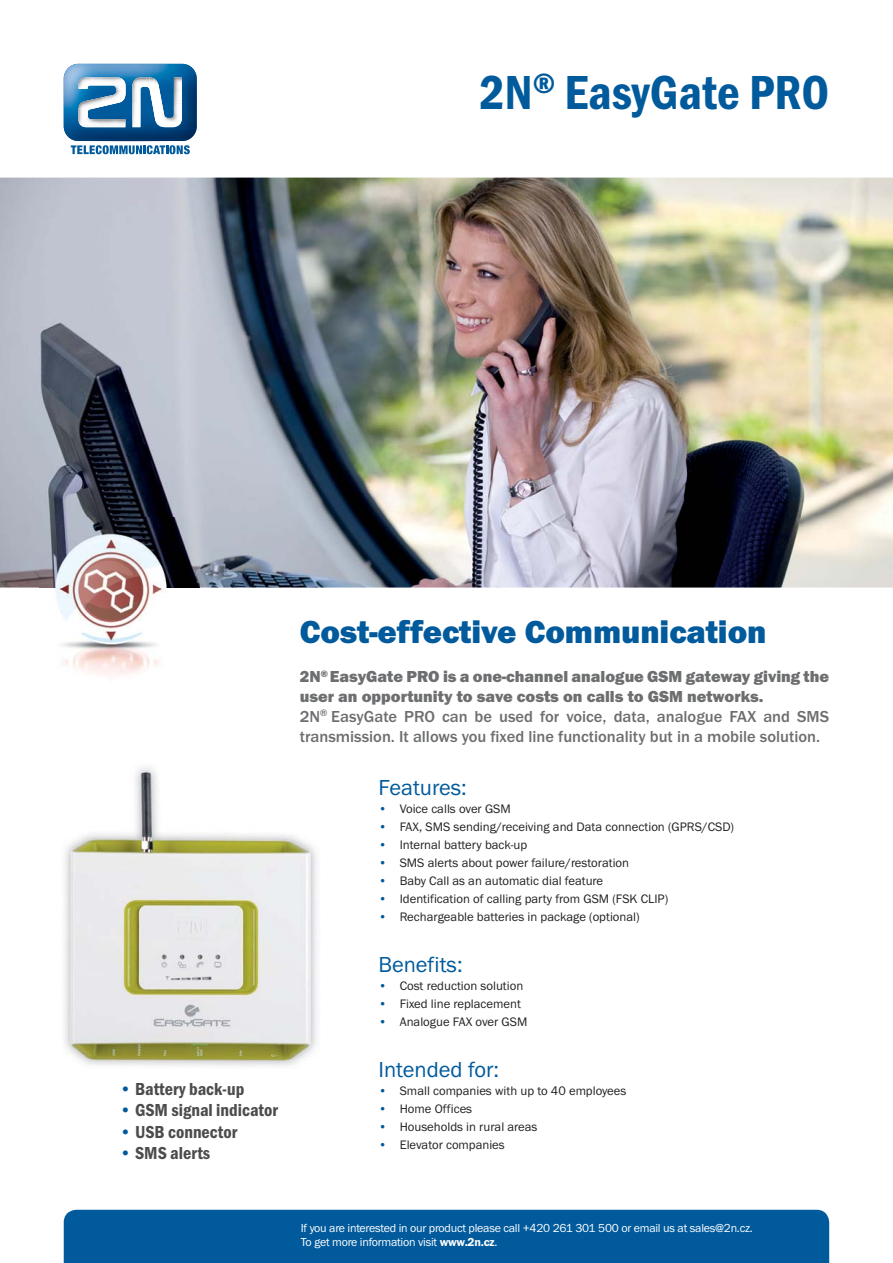
<style>
.page{position:relative;width:893px;height:1263px;background:#fff}
.page>*{position:absolute;margin:0;border:0;box-sizing:border-box;transform-origin:0 0}
.t1{font:600 condensed 49.5px "Franklin Got Itc TEE";color:#005a9c}
.t2{font:33px "Franklin Got Itc TEE Heav";letter-spacing:-.005em;color:#005a9c}
.t3{font:22.5px "Franklin Got Itc TEE";color:#005a9c}
.t4{font:600 condensed 18px "Franklin Got Itc TEE";color:#4c4c4e}
.t5{font:500 16.5px/19.8px "Franklin Got Itc TEE";color:#6d6e70}
.t6{font:16.5px/19.8px "Franklin Got Itc TEE Heav";color:#6d6e70}
.t7{font:12.75px "Franklin Got Itc TEE";color:#231f20}
.t8{font:12px/14.4px "Franklin Got Itc TEE";letter-spacing:-.02em;color:#fff}
.s1{color:#005a9c}
.s2{font-weight:600}
</style>
<div class="page">
<img style="left:0;top:178px;width:893px;height:410px">
<div style="left:64px;top:1210px;width:765px;height:53px;background:#005a9c"></div>
<svg style="left:71px;top:145px;width:119px;height:9px"></svg>
<img style="left:73px;top:140px;width:115px;height:1px">
<img style="left:64px;top:74px;width:133px;height:66px">
<img style="left:64px;top:64px;width:132px;height:64px">
<svg style="left:78px;top:77px;width:48px;height:50px"></svg>
<svg style="left:132px;top:77px;width:50px;height:50px"></svg>
<img style="left:39px;top:518px;width:161px;height:156px">
<img style="left:65px;top:769px;width:253px;height:297px">
<h1 class="t1" style="left:480px;top:74px;width:351px">2N<sup>®</sup> EasyGate PRO</h1>
<h3 class="t4" style="left:120px;top:1082px;width:126px"><span class="s1">•</span> Battery back-up</h3>
<h3 class="t4" style="left:120px;top:1103px;width:160px"><span class="s1">•</span> GSM signal indicator</h3>
<h3 class="t4" style="left:120px;top:1125px;width:119px"><span class="s1">•</span> USB connector</h3>
<h3 class="t4" style="left:120px;top:1146px;width:92px"><span class="s1">•</span> SMS alerts</h3>
<h2 class="t2" style="left:300px;top:619px;width:468px">Cost-effective Communication</h2>
<p class="t6" style="left:300px;top:668px;width:531px">2N<sup>®</sup> EasyGate PRO is a one-channel analogue GSM gateway giving the user an opportunity to save costs on calls to GSM networks.</p>
<p class="t5" style="left:300px;top:707px;width:531px">2N<sup>®</sup> EasyGate PRO can be used for voice, data, analogue FAX and SMS transmission. It allows you fixed line functionality but in a mobile solution.</p>
<h3 class="t3" style="left:378px;top:779px;width:90px">Features:</h3>
<p class="t7" style="left:378px;top:804px;width:134px"><span class="s1">•</span> Voice calls over GSM</p>
<p class="t7" style="left:378px;top:822px;width:357px"><span class="s1">•</span> FAX, SMS sending/receiving and Data connection (GPRS/CSD)</p>
<p class="t7" style="left:378px;top:840px;width:150px"><span class="s1">•</span> Internal battery back-up</p>
<p class="t7" style="left:378px;top:858px;width:252px"><span class="s1">•</span> SMS alerts about power failure/restoration</p>
<p class="t7" style="left:378px;top:876px;width:226px"><span class="s1">•</span> Baby Call as an automatic dial feature</p>
<p class="t7" style="left:378px;top:894px;width:291px"><span class="s1">•</span> Identification of calling party from GSM (FSK CLIP)</p>
<p class="t7" style="left:378px;top:912px;width:263px"><span class="s1">•</span> Rechargeable batteries in package (optional)</p>
<h3 class="t3" style="left:378px;top:956px;width:86px">Benefits:</h3>
<p class="t7" style="left:378px;top:981px;width:146px"><span class="s1">•</span> Cost reduction solution</p>
<p class="t7" style="left:378px;top:999px;width:144px"><span class="s1">•</span> Fixed line replacement</p>
<p class="t7" style="left:378px;top:1017px;width:150px"><span class="s1">•</span> Analogue FAX over GSM</p>
<h3 class="t3" style="left:378px;top:1061px;width:122px">Intended for:</h3>
<p class="t7" style="left:378px;top:1086px;width:249px"><span class="s1">•</span> Small companies with up to 40 employees</p>
<p class="t7" style="left:378px;top:1104px;width:95px"><span class="s1">•</span> Home Offices</p>
<p class="t7" style="left:378px;top:1122px;width:160px"><span class="s1">•</span> Households in rural areas</p>
<p class="t7" style="left:378px;top:1140px;width:128px"><span class="s1">•</span> Elevator companies</p>
<p class="t8" style="left:301px;top:1221px;width:454px">If you are interested in our product please call +420 261 301 500 or email us at sales@2n.cz.<br>To get more information visit <span class="s2">www.2n.cz</span>.</p>
</div>
